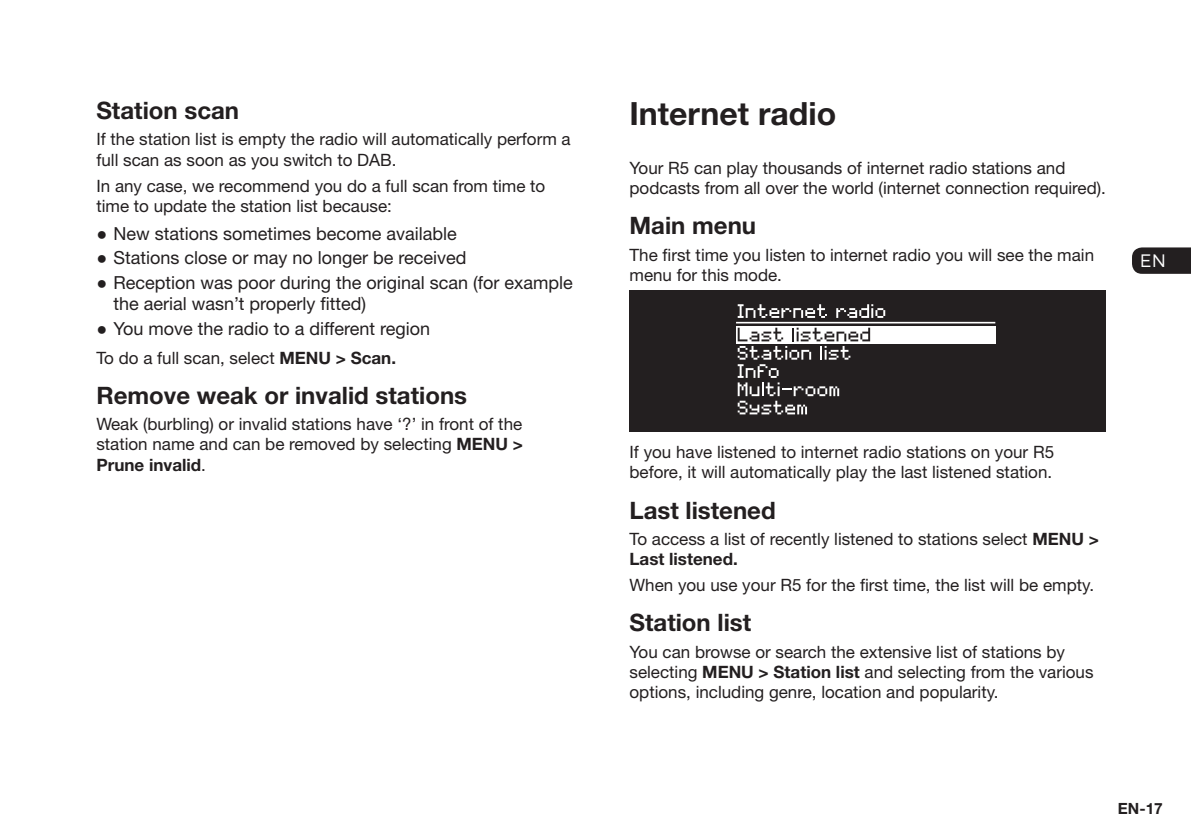
<style>
.page{position:relative;width:1191px;height:840px;background:#fff}
.page>*{position:absolute;margin:0;border:0;box-sizing:border-box;transform-origin:0 0}
.t1{font:700 32px "Helvetica Neue LT Std";color:#231f20}
.t2{font:700 24px "Helvetica Neue LT Std";color:#231f20}
.t3{font:18px/21.6px "Helvetica Neue LT Std";color:#231f20}
.t4{font:300 18px "Montserrat";color:#fff}
.t5{font:17px/20.4px "Helvetica Neue LT Std";color:#231f20}
.t6{font:700 15.4px "Helvetica Neue LT Std";color:#231f20}
.s1{font-family:"Arial"}
.s2{font-weight:700}
</style>
<div class="page">
<svg style="left:1132px;top:247px;width:59px;height:27px;background:#2d292a"></svg>
<div style="left:629px;top:290px;width:477px;height:141px;background:#231f20"></div>
<hr style="left:736px;top:322px;width:259px;height:1px;background:#fff">
<div style="left:736px;top:326px;width:259px;height:17px;background:#fff"></div>
<svg style="left:737px;top:304px;width:90px;height:14px"></svg>
<svg style="left:836px;top:304px;width:49px;height:14px"></svg>
<svg style="left:737px;top:327px;width:133px;height:87px"></svg>
<h2 class="t2" style="left:96px;top:96px;width:144px">Station scan</h2>
<p class="t5" style="left:96px;top:129px;width:476px">If the station list is empty the radio will automatically perform a full scan as soon as you switch to DAB.</p>
<p class="t5" style="left:96px;top:175px;width:450px">In any case, we recommend you do a full scan from time to time to update the station list because:</p>
<p class="t3" style="left:96px;top:222px;width:362px"><span class="s1">●</span> New stations sometimes become available</p>
<p class="t3" style="left:96px;top:246px;width:372px"><span class="s1">●</span> Stations close or may no longer be received</p>
<p class="t3" style="left:113px;top:271px;width:461px;text-indent:-17px"><span class="s1">●</span> Reception was poor during the original scan (for example the aerial wasn’t properly fitted)</p>
<p class="t3" style="left:96px;top:317px;width:335px"><span class="s1">●</span> You move the radio to a different region</p>
<p class="t5" style="left:96px;top:347px;width:301px">To do a full scan, select <span class="s2">MENU &gt; Scan.</span></p>
<h2 class="t2" style="left:96px;top:380px;width:372px">Remove weak or invalid stations</h2>
<p class="t5" style="left:96px;top:413px;width:428px;text-align:justify">Weak (burbling) or invalid stations have ‘?’ in front of the station name and can be removed by selecting <span class="s2">MENU &gt; Prune invalid</span>.</p>
<h1 class="t1" style="left:629px;top:94px;width:208px">Internet radio</h1>
<p class="t5" style="left:629px;top:157px;width:478px">Your R5 can play thousands of internet radio stations and podcasts from all over the world (internet connection required).</p>
<h2 class="t2" style="left:629px;top:211px;width:128px">Main menu</h2>
<p class="t5" style="left:629px;top:244px;width:466px">The first time you listen to internet radio you will see the main menu for this mode.</p>
<p class="t4" style="left:1140px;top:250px;width:28px">EN</p>
<p class="t5" style="left:629px;top:441px;width:426px">If you have listened to internet radio stations on your R5 before, it will automatically play the last listened station.</p>
<h2 class="t2" style="left:629px;top:495px;width:148px">Last listened</h2>
<p class="t5" style="left:629px;top:528px;width:471px">To access a list of recently listened to stations select <span class="s2">MENU &gt;<br>Last listened.</span></p>
<p class="t5" style="left:629px;top:574px;width:466px">When you use your R5 for the first time, the list will be empty.</p>
<h2 class="t2" style="left:629px;top:607px;width:123px">Station list</h2>
<p class="t5" style="left:629px;top:640px;width:465px">You can browse or search the extensive list of stations by selecting <span class="s2">MENU &gt; Station list</span> and selecting from the various options, including genre, location and popularity.</p>
<p class="t6" style="left:1117px;top:799px;width:47px">EN-17</p>
</div>
